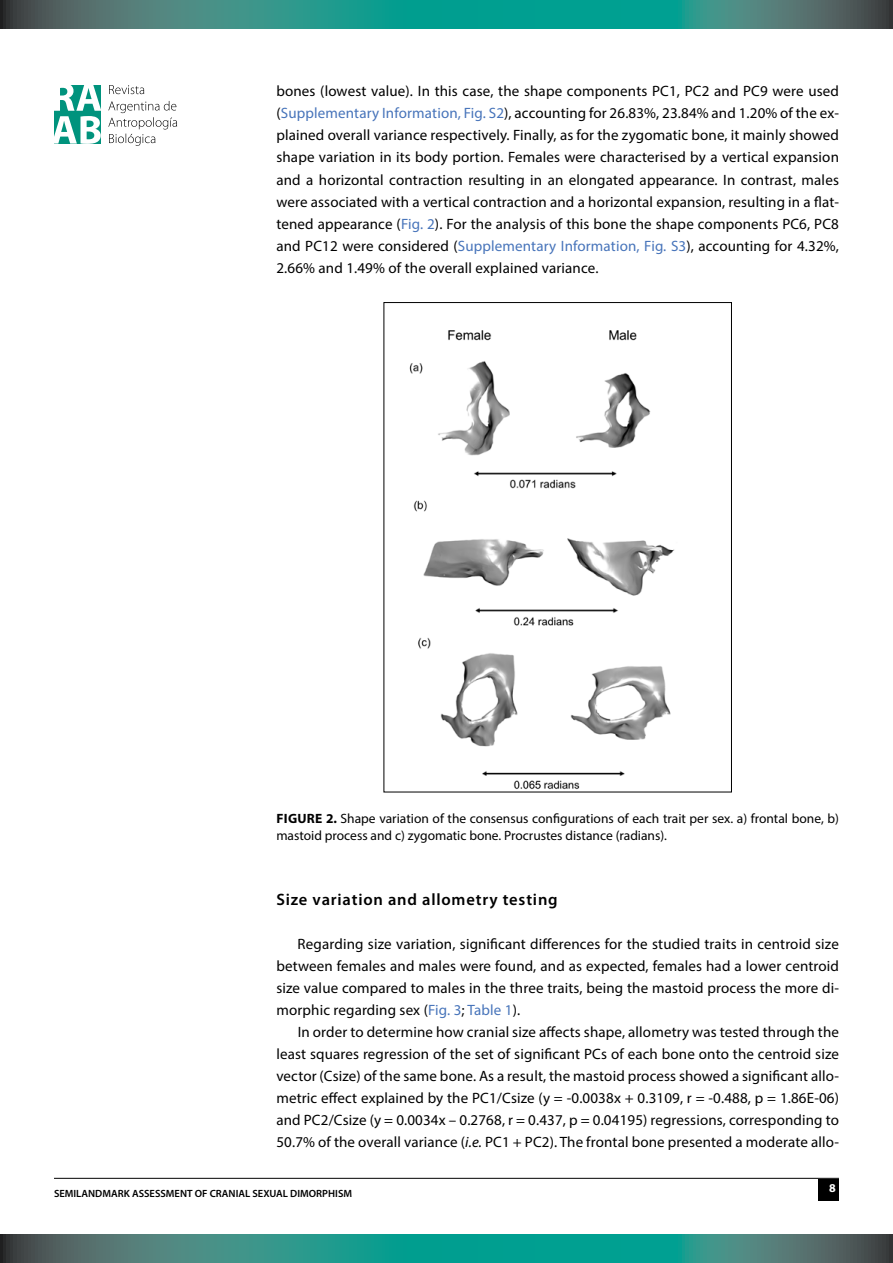
<style>
.page{position:relative;width:893px;height:1263px;background:#fff}
.page>*{position:absolute;margin:0;border:0;box-sizing:border-box;transform-origin:0 0}
.t1{font:600 16.5px "Myriad Pro";letter-spacing:.05em;color:#000}
.t2{font:15px/22.2px "Myriad Pro";letter-spacing:.01em;color:#000;text-align:justify}
.t3{font:13.5px/16.2px "Myriad Pro";color:#000}
.t4{font:700 12px "Myriad Pro";color:#fff}
.t5{font:600 10.5px "Myriad Pro";color:#000}
.s1{color:#4774ba}
.s2{font-weight:700}
.s3{font-style:italic}
</style>
<div class="page">
<div style="left:819px;top:1179px;width:20px;height:21px;background:#000"></div>
<hr style="left:54px;top:1178px;width:785px;height:1px;background:#000">
<svg style="left:0;top:0;width:893px;height:28px;background:#2c887f"></svg>
<svg style="left:0;top:1234px;width:893px;height:29px;background:#2c887f"></svg>
<svg style="left:108px;top:101px;width:69px;height:45px"></svg>
<svg style="left:109px;top:85px;width:35px;height:9px"></svg>
<svg style="left:54px;top:85px;width:47px;height:59px"></svg>
<img style="left:409px;top:330px;width:266px;height:460px">
<p class="t2" style="left:276px;top:80px;width:564px">bones (lowest value). In this case, the shape components PC1, PC2 and PC9 were used (<span class="s1">Supplementary Information, Fig. S2</span>), accounting for 26.83%, 23.84% and 1.20% of the ex&shy;plained overall variance respectively. Finally, as for the zygomatic bone, it mainly showed shape variation in its body portion. Females were characterised by a vertical expansion and a horizontal contraction resulting in an elongated appearance. In contrast, males were associated with a vertical contraction and a horizontal expansion, resulting in a flat&shy;tened appearance (<span class="s1">Fig. 2</span>). For the analysis of this bone the shape components PC6, PC8 and PC12 were considered (<span class="s1">Supplementary Information, Fig. S3</span>), accounting for 4.32%, 2.66% and 1.49% of the overall explained variance.</p>
<p class="t3" style="left:276px;top:810px;width:564px"><span class="s2">FIGURE 2.</span> Shape variation of the consensus configurations of each trait per sex. a) frontal bone, b) mastoid process and c) zygomatic bone. Procrustes distance (radians).</p>
<p class="t1" style="left:276px;top:889px;width:283px">Size variation and allometry testing</p>
<p class="t2" style="left:276px;top:932px;width:564px;text-indent:21px">Regarding size variation, significant differences for the studied traits in centroid size between females and males were found, and as expected, females had a lower centroid size value compared to males in the three traits, being the mastoid process the more di&shy;morphic regarding sex (<span class="s1">Fig. 3</span>; <span class="s1">Table 1</span>).</p>
<p class="t2" style="left:276px;top:1021px;width:564px;text-indent:21px">In order to determine how cranial size affects shape, allometry was tested through the least squares regression of the set of significant PCs of each bone onto the centroid size vector (Csize) of the same bone. As a result, the mastoid process showed a significant allo&shy;metric effect explained by the PC1/Csize (y = -0.0038x + 0.3109, r = -0.488, p = 1.86E-06) and PC2/Csize (y = 0.0034x – 0.2768, r = 0.437, p = 0.04195) regressions, corresponding to 50.7% of the overall variance (<span class="s3">i.e.</span> PC1 + PC2). The frontal bone presented a moderate allo-</p>
<p class="t5" style="left:54px;top:1187px;width:300px">SEMILANDMARK ASSESSMENT OF CRANIAL SEXUAL DIMORPHISM</p>
<p class="t4" style="left:829px;top:1180px;width:8px">8</p>
</div>
